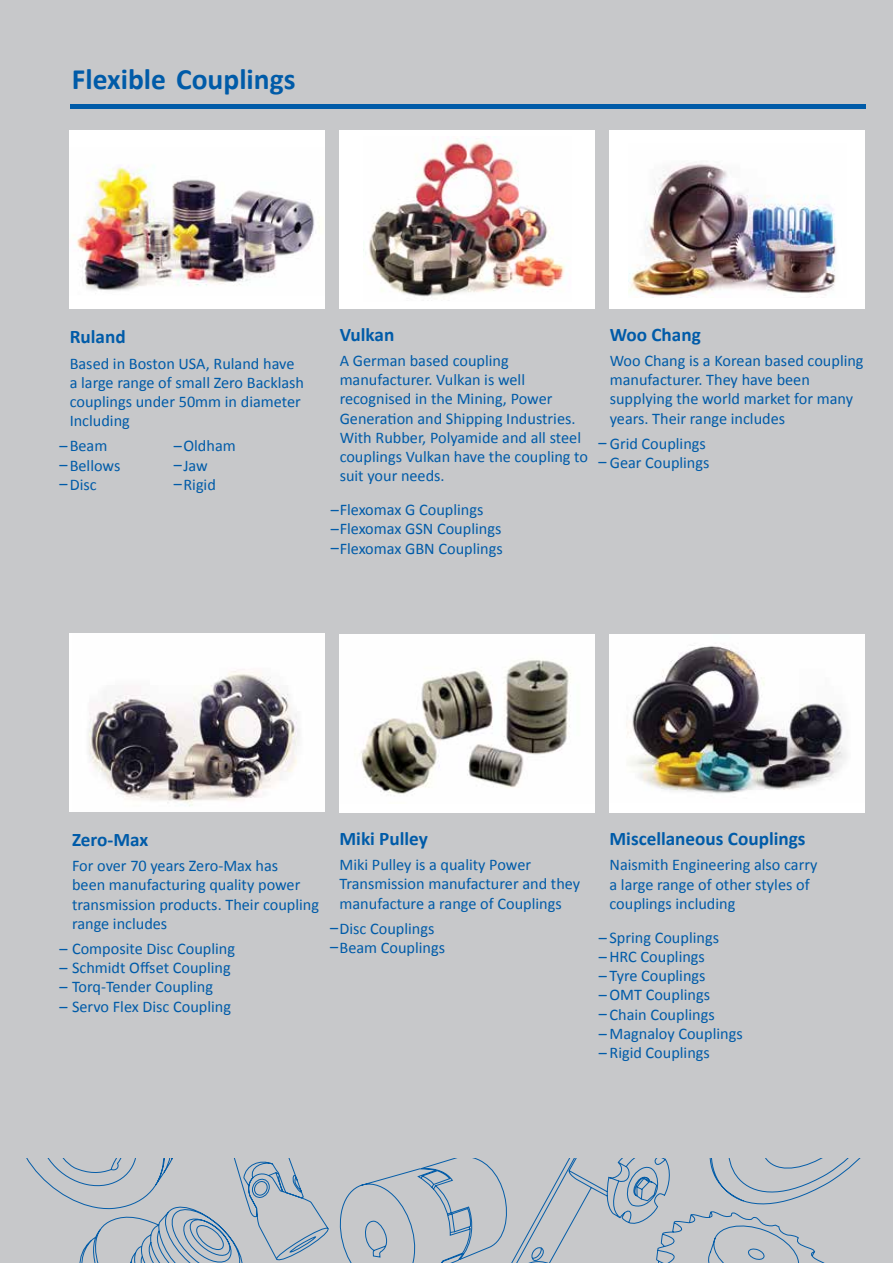
<style>
.page{position:relative;width:893px;height:1263px;background:#c7c8ca}
.page>*{position:absolute;margin:0;border:0;box-sizing:border-box;transform-origin:0 0}
.t1{font:700 29.55px "Calibri";color:#005ba8}
.t2{font:700 19.2px "Calibri";color:#005ba8}
.t3{font:16.2px/19.2px "Calibri";color:#005ba8}
</style>
<div class="page">
<svg style="left:27px;top:1159px;width:833px;height:104px"></svg>
<img style="left:73px;top:634px;width:251px;height:178px">
<hr style="left:70px;top:104px;width:795px;height:4px;background:#005ba8">
<div style="left:610px;top:130px;width:255px;height:178px;background:#fff"></div>
<img style="left:628px;top:161px;width:208px;height:136px">
<div style="left:340px;top:130px;width:255px;height:178px;background:#fff"></div>
<img style="left:369px;top:139px;width:196px;height:158px">
<div style="left:609px;top:634px;width:256px;height:179px;background:#fff"></div>
<img style="left:626px;top:646px;width:221px;height:148px">
<div style="left:339px;top:634px;width:256px;height:178px;background:#fff"></div>
<img style="left:361px;top:660px;width:210px;height:135px">
<div style="left:70px;top:130px;width:255px;height:178px;background:#fff"></div>
<img style="left:77px;top:166px;width:243px;height:125px">
<h1 class="t1" style="left:72px;top:61px;width:225px">Flexible Couplings</h1>
<p class="t2" style="left:70px;top:325px;width:57px">Ruland</p>
<p class="t3" style="left:70px;top:353px;width:236px">Based in Boston USA, Ruland have a large range of small Zero Backlash couplings under 50mm in diameter<br>Including</p>
<p class="t3" style="left:59px;top:436px;width:50px">–Beam</p>
<p class="t3" style="left:174px;top:436px;width:63px">–Oldham</p>
<p class="t3" style="left:59px;top:455px;width:63px">–Bellows</p>
<p class="t3" style="left:174px;top:455px;width:36px">–Jaw</p>
<p class="t3" style="left:59px;top:474px;width:39px">–Disc</p>
<p class="t3" style="left:174px;top:474px;width:43px">–Rigid</p>
<p class="t2" style="left:340px;top:322px;width:56px">Vulkan</p>
<p class="t3" style="left:340px;top:350px;width:250px">A German based coupling manufacturer. Vulkan is well recognised in the Mining, Power<br>Generation and Shipping Industries.<br>With Rubber, Polyamide and all steel couplings Vulkan have the coupling to suit your needs.</p>
<p class="t3" style="left:331px;top:499px;width:173px">–Flexomax G Couplings –Flexomax GSN Couplings –Flexomax GBN Couplings</p>
<p class="t2" style="left:610px;top:322px;width:93px">Woo Chang</p>
<p class="t3" style="left:610px;top:350px;width:255px">Woo Chang is a Korean based coupling manufacturer. They have been supplying the world market for many years. Their range includes</p>
<p class="t3" style="left:598px;top:433px;width:109px">– Grid Couplings</p>
<p class="t3" style="left:598px;top:452px;width:112px">– Gear Couplings</p>
<p class="t2" style="left:72px;top:828px;width:78px">Zero-Max</p>
<p class="t3" style="left:72px;top:855px;width:248px">For over 70 years Zero-Max has<br>been manufacturing quality power transmission products. Their coupling range includes</p>
<p class="t3" style="left:59px;top:938px;width:177px">– Composite Disc Coupling</p>
<p class="t3" style="left:59px;top:957px;width:173px">– Schmidt Offset Coupling</p>
<p class="t3" style="left:59px;top:977px;width:155px">– Torq-Tender Coupling</p>
<p class="t3" style="left:59px;top:996px;width:173px">– Servo Flex Disc Coupling</p>
<p class="t2" style="left:339px;top:827px;width:90px">Miki Pulley</p>
<p class="t3" style="left:339px;top:854px;width:242px">Miki Pulley is a quality Power<br>Transmission manufacturer and they manufacture a range of Couplings</p>
<p class="t3" style="left:330px;top:918px;width:117px">–Disc Couplings –Beam Couplings</p>
<p class="t2" style="left:609px;top:827px;width:198px">Miscellaneous Couplings</p>
<p class="t3" style="left:609px;top:855px;width:209px">Naismith Engineering also carry a large range of other styles of couplings including</p>
<p class="t3" style="left:599px;top:927px;width:145px">–Spring Couplings –HRC Couplings –Tyre Couplings –OMT Couplings –Chain Couplings –Magnaloy Couplings –Rigid Couplings</p>
</div>
